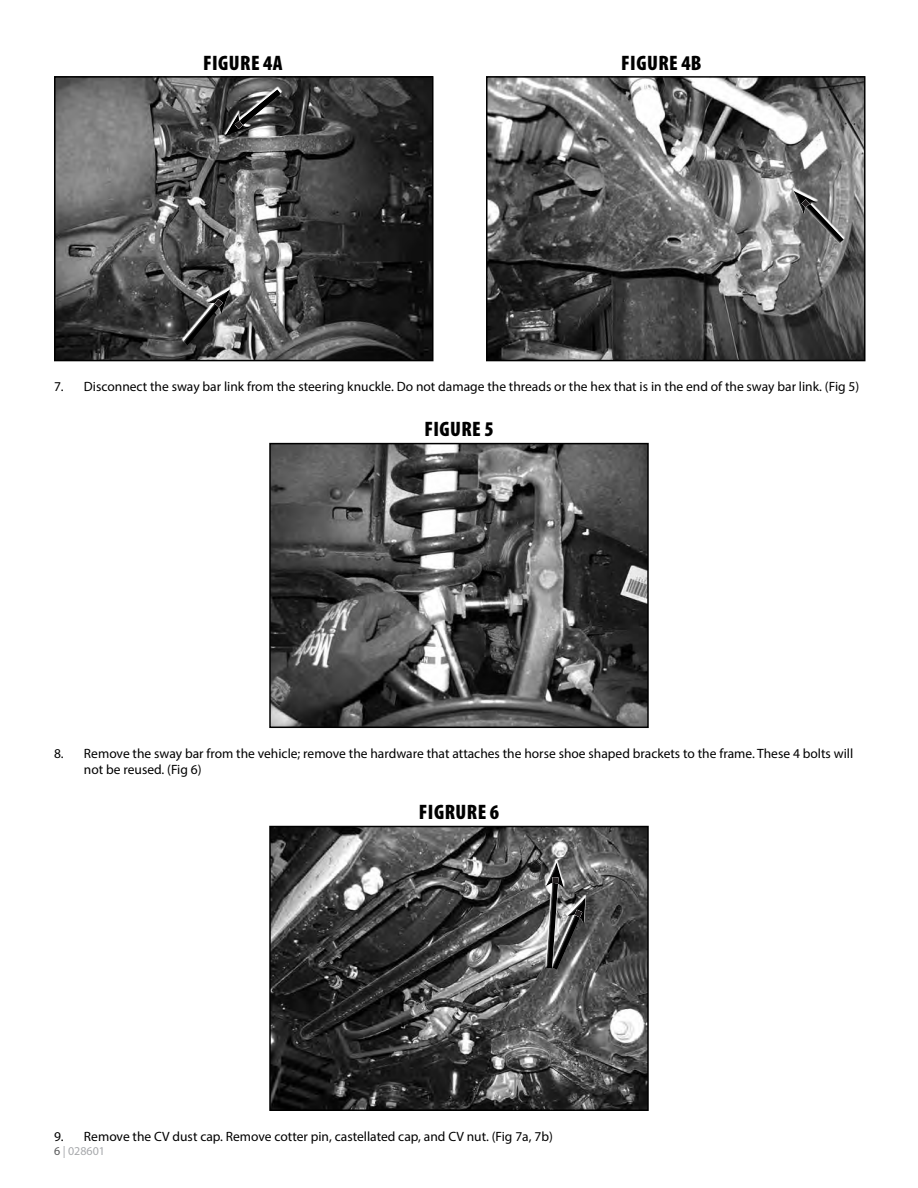
<style>
.page{position:relative;width:918px;height:1188px;background:#fff}
.page>*{position:absolute;margin:0;border:0;box-sizing:border-box;transform-origin:0 0}
.t1{font:900 condensed 21px "Myriad Pro";letter-spacing:.02em;color:#000}
.t2{font:13.5px/16.2px "Myriad Pro";color:#000}
.t3{font:12px "Myriad Pro";color:#a7a9ac}
.s1{color:#58595b}
</style>
<div class="page">
<img style="left:57px;top:79px;width:374px;height:279px">
<div style="left:54px;top:76px;width:380px;height:285px;border:2px solid #000"></div>
<svg style="left:182px;top:286px;width:49px;height:2px"></svg>
<svg style="left:175px;top:288px;width:63px;height:59px;background:#5c5c5c"></svg>
<svg style="left:224px;top:85px;width:60px;height:57px;background:#5c5c5c"></svg>
<img style="left:489px;top:79px;width:374px;height:279px">
<div style="left:486px;top:76px;width:380px;height:285px;border:2px solid #000"></div>
<svg style="left:792px;top:187px;width:53px;height:56px"></svg>
<div style="left:792px;top:190px;width:52px;height:56px;background:#fff;opacity:.75"></div>
<div style="left:792px;top:189px;width:52px;height:52px;background:#000;opacity:.75"></div>
<img style="left:272px;top:446px;width:374px;height:279px">
<div style="left:269px;top:443px;width:380px;height:285px;border:2px solid #000"></div>
<img style="left:272px;top:829px;width:374px;height:279px">
<div style="left:269px;top:826px;width:380px;height:285px;border:2px solid #000"></div>
<svg style="left:532px;top:860px;width:63px;height:111px;background:#6a6a6a"></svg>
<h1 class="t1" style="left:203px;top:51px;width:81px">FIGURE 4A</h1>
<h1 class="t1" style="left:621px;top:51px;width:82px">FIGURE 4B</h1>
<p class="t2" style="left:54px;top:378px;width:807px">7. Disconnect the sway bar link from the steering knuckle. Do not damage the threads or the hex that is in the end of the sway bar link. (Fig 5)</p>
<h1 class="t1" style="left:424px;top:418px;width:71px">FIGURE 5</h1>
<p class="t2" style="left:84px;top:745px;width:771px;text-indent:-30px">8. Remove the sway bar from the vehicle; remove the hardware that attaches the horse shoe shaped brackets to the frame. These 4 bolts will not be reused. (Fig 6)</p>
<h1 class="t1" style="left:419px;top:801px;width:82px">FIGRURE 6</h1>
<p class="t2" style="left:54px;top:1128px;width:500px">9. Remove the CV dust cap. Remove cotter pin, castellated cap, and CV nut. (Fig 7a, 7b)</p>
<p class="t3" style="left:54px;top:1143px;width:53px"><span class="s1">6</span> | 028601</p>
</div>
